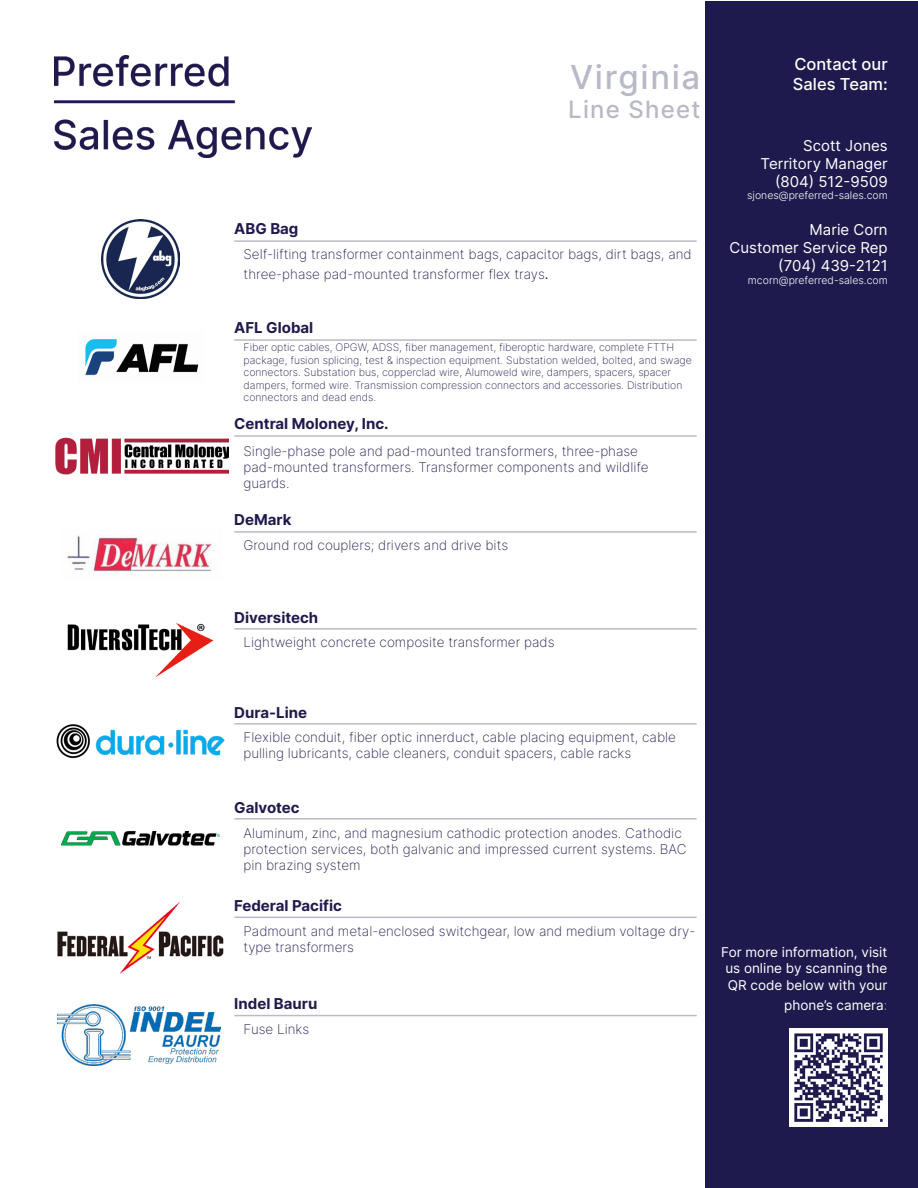
<style>
.page{position:relative;width:918px;height:1188px;background:#fff}
.page>*{position:absolute;margin:0;border:0;box-sizing:border-box;transform-origin:0 0}
.t1{font:500 33px "Inter";letter-spacing:.05em;color:#b8b9c7}
.t2{font:500 24px "Inter";letter-spacing:.05em;color:#b8b9c7}
.t3{font:500 16.5px "Inter";color:#fff}
.t4{font:700 15px "Inter";color:#1f1a4d}
.t5{font:15px "Inter";color:#fff}
.t6{font:200 13.5px/16.2px "Inter";color:#1f1a4d}
.t7{font:13.5px/16.5px "Inter";color:#fff;text-align:justify}
.t8{font:200 10.5px/12.6px "Inter";color:#1f1a4d}
.t9{font:300 10.5px "Inter";color:#fff}
.s1{font-family:"Arial Narrow";font-weight:400;font-size:16.5px;color:#231f20}
.s2{font-weight:200}
</style>
<div class="page">
<hr style="left:234px;top:339px;width:463px;height:2px;background:#babac9">
<hr style="left:234px;top:435px;width:463px;height:2px;background:#babac9">
<hr style="left:234px;top:531px;width:463px;height:2px;background:#babac9">
<hr style="left:234px;top:723px;width:463px;height:2px;background:#babac9">
<hr style="left:234px;top:917px;width:463px;height:1px;background:#babac9">
<hr style="left:234px;top:1015px;width:463px;height:1px;background:#babac9">
<img style="left:101px;top:220px;width:79px;height:78px">
<img style="left:85px;top:339px;width:114px;height:37px">
<img style="left:55px;top:437px;width:173px;height:38px">
<img style="left:67px;top:536px;width:148px;height:40px">
<img style="left:56px;top:724px;width:169px;height:35px">
<img style="left:57px;top:901px;width:167px;height:73px">
<img style="left:57px;top:1004px;width:164px;height:62px">
<img style="left:54px;top:56px;width:257px;height:102px">
<div style="left:705px;top:1px;width:212px;height:1186px;background:#1f1a4d"></div>
<hr style="left:234px;top:240px;width:463px;height:2px;background:#babac9">
<img style="left:790px;top:1029px;width:98px;height:98px">
<hr style="left:234px;top:628px;width:463px;height:2px;background:#babac9">
<img style="left:67px;top:623px;width:147px;height:55px">
<hr style="left:234px;top:818px;width:463px;height:2px;background:#babac9">
<img style="left:61px;top:831px;width:158px;height:15px">
<p class="t4" style="left:234px;top:217px;width:66px">ABG Bag</p>
<p class="t1" style="left:570px;top:53px;width:132px">Virginia</p>
<p class="t2" style="left:568px;top:92px;width:134px">Line Sheet</p>
<p class="t6" style="left:244px;top:244px;width:450px;line-height:19.8px">Self-lifting transformer containment bags, capacitor bags, dirt bags, and three-phase pad-mounted transformer flex trays<span class="s1">.</span></p>
<p class="t4" style="left:234px;top:317px;width:80px">AFL Global</p>
<p class="t8" style="left:244px;top:341px;width:450px">Fiber optic cables, OPGW, ADSS, fiber management, fiberoptic hardware, complete FTTH package, fusion splicing, test &amp; inspection equipment. Substation welded, bolted, and swage connectors. Substation bus, copperclad wire, Alumoweld wire, dampers, spacers, spacer dampers, formed wire. Transmission compression connectors and accessories. Distribution connectors and dead ends.</p>
<p class="t4" style="left:234px;top:413px;width:156px">Central Moloney, Inc.</p>
<p class="t6" style="left:244px;top:443px;width:406px">Single-phase pole and pad-mounted transformers, three-phase pad-mounted transformers. Transformer components and wildlife guards.</p>
<p class="t4" style="left:234px;top:509px;width:59px">DeMark</p>
<p class="t6" style="left:244px;top:537px;width:266px">Ground rod couplers; drivers and drive bits</p>
<p class="t3" style="left:794px;top:52px;width:95px">Contact our</p>
<p class="t3" style="left:793px;top:72px;width:96px">Sales Team:</p>
<p class="t5" style="left:803px;top:135px;width:86px">Scott Jones</p>
<p class="t5" style="left:761px;top:153px;width:129px">Territory Manager</p>
<p class="t5" style="left:775px;top:171px;width:114px">(804) 512-9509</p>
<p class="t9" style="left:747px;top:188px;width:142px">sjones@preferred-sales.com</p>
<p class="t5" style="left:810px;top:219px;width:80px">Marie Corn</p>
<p class="t5" style="left:730px;top:237px;width:160px">Customer Service Rep</p>
<p class="t5" style="left:778px;top:255px;width:111px">(704) 439-2121</p>
<p class="t9" style="left:748px;top:273px;width:141px">mcorn@preferred-sales.com</p>
<p class="t4" style="left:234px;top:606px;width:85px">Diversitech</p>
<p class="t6" style="left:244px;top:634px;width:312px">Lightweight concrete composite transformer pads</p>
<p class="t4" style="left:234px;top:701px;width:74px">Dura-Line</p>
<p class="t6" style="left:244px;top:729px;width:434px">Flexible conduit, fiber optic innerduct, cable placing equipment, cable pulling lubricants, cable cleaners, conduit spacers, cable racks</p>
<p class="t4" style="left:234px;top:796px;width:67px">Galvotec</p>
<p class="t6" style="left:244px;top:824px;width:444px">Aluminum, zinc, and magnesium cathodic protection anodes. Cathodic protection services, both galvanic and impressed current systems. BAC pin brazing system</p>
<p class="t4" style="left:234px;top:895px;width:109px">Federal Pacific</p>
<p class="t6" style="left:244px;top:923px;width:453px">Padmount and metal-enclosed switchgear, low and medium voltage dry&shy;type transformers</p>
<p class="t4" style="left:234px;top:992px;width:85px">Indel Bauru</p>
<p class="t6" style="left:244px;top:1021px;width:67px">Fuse Links</p>
<p class="t7" style="left:721px;top:944px;width:168px">For more information, visit us online by scanning the QR code below with your</p>
<p class="t7" style="left:784px;top:996px;width:105px">phone’s camera<span class="s2">:</span></p>
</div>
